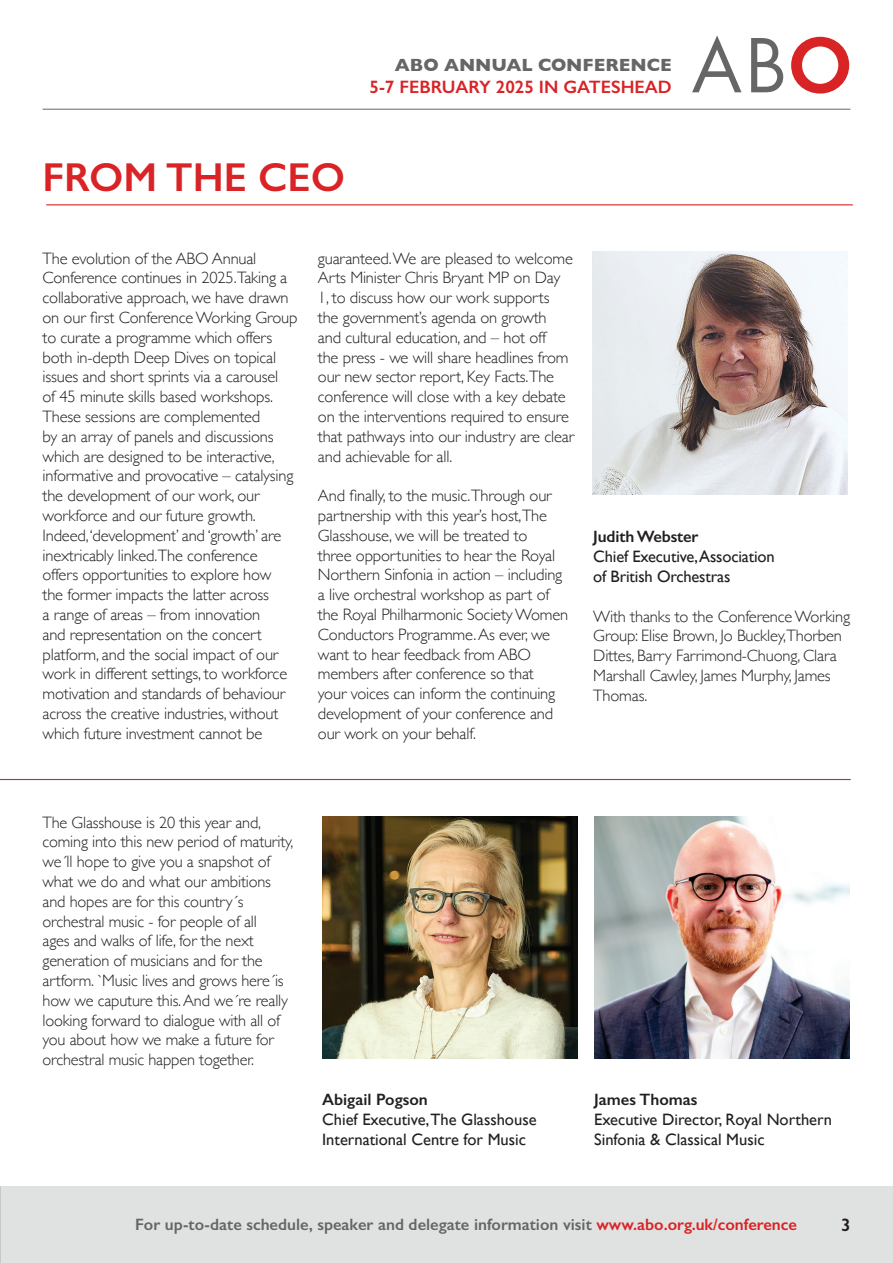
<style>
.page{position:relative;width:893px;height:1263px;background:#fff}
.page>*{position:absolute;margin:0;border:0;box-sizing:border-box;transform-origin:0 0}
.t1{font:600 40.5px "Gill Sans";color:#d92326}
.t2{font:600 18px "Gill Sans";color:#d92326}
.t3{font:700 18px "Gill Sans";color:#656666}
.t4{font:600 18px "Gill Sans";color:#231f20}
.t5{font:300 16.5px/19.8px "Gill Sans";letter-spacing:-.01em;color:#231f20}
.t6{font:16.5px/19.8px "Gill Sans";color:#231f20}
.t7{font:600 16.5px "Gill Sans";color:#656666}
.t8{font:600 16.5px "Gill Sans";letter-spacing:-.01em;color:#231f20}
.s1{font-weight:600}
.s2{color:#d92326}
</style>
<div class="page">
<div style="left:0;top:1187px;width:893px;height:76px;background:#e0e1e1"></div>
<hr style="left:0;top:1187px;width:1px;height:76px;background:#656666">
<svg style="left:692px;top:35px;width:49px;height:57px"></svg>
<svg style="left:751px;top:38px;width:32px;height:54px"></svg>
<svg style="left:791px;top:37px;width:58px;height:57px"></svg>
<hr style="left:43px;top:109px;width:807px;height:1px;background:#656666">
<img style="left:592px;top:252px;width:256px;height:242px">
<hr style="left:46px;top:204px;width:807px;height:1px;background:#d92326">
<img style="left:594px;top:816px;width:255px;height:242px">
<img style="left:322px;top:816px;width:255px;height:242px">
<hr style="left:0;top:779px;width:851px;height:1px;background:#d92326">
<p class="t3" style="left:395px;top:51px;width:278px">ABO ANNUAL CONFERENCE</p>
<p class="t2" style="left:370px;top:76px;width:304px">5-7 FEBRUARY 2025 IN GATESHEAD</p>
<p class="t1" style="left:43px;top:153px;width:304px">FROM THE CEO</p>
<p class="t5" style="left:43px;top:247px;width:257px">The evolution of the ABO Annual Conference continues in 2025.Taking a collaborative approach, we have drawn on our first Conference Working Group to curate a programme which offers both in-depth Deep Dives on topical issues and short sprints via a carousel<br>of 45 minute skills based workshops.<br>These sessions are complemented<br>by an array of panels and discussions which are designed to be interactive, informative and provocative – catalysing the development of our work, our workforce and our future growth.<br>Indeed, ‘development’ and ‘growth’ are inextricably linked.The conference<br>offers opportunities to explore how<br>the former impacts the latter across<br>a range of areas – from innovation<br>and representation on the concert platform, and the social impact of our work in different settings, to workforce motivation and standards of behaviour across the creative industries, without which future investment cannot be</p>
<p class="t5" style="left:318px;top:247px;width:258px">guaranteed. We are pleased to welcome Arts Minister Chris Bryant MP on Day 1, to discuss how our work supports the government’s agenda on growth<br>and cultural education, and – hot off<br>the press - we will share headlines from our new sector report, Key Facts.The conference will close with a key debate on the interventions required to ensure that pathways into our industry are clear and achievable for all.</p>
<p class="t5" style="left:318px;top:485px;width:252px">And finally, to the music.Through our partnership with this year’s host,The Glasshouse, we will be treated to<br>three opportunities to hear the Royal Northern Sinfonia in action – including a live orchestral workshop as part of the Royal Philharmonic Society Women Conductors Programme. As ever, we want to hear feedback from ABO members after conference so that<br>your voices can inform the continuing development of your conference and our work on your behalf.</p>
<p class="t8" style="left:593px;top:527px;width:107px">Judith Webster</p>
<p class="t6" style="left:593px;top:546px;width:183px">Chief Executive,Association of British Orchestras</p>
<p class="t5" style="left:593px;top:605px;width:258px">With thanks to the Conference Working<br>Group: Elise Brown, Jo Buckley,Thorben<br>Dittes, Barry Farrimond-Chuong, Clara<br>Marshall Cawley, James Murphy, James<br>Thomas.</p>
<p class="t5" style="left:43px;top:811px;width:252px">The Glasshouse is 20 this year and, coming into this new period of maturity, we´ll hope to give you a snapshot of what we do and what our ambitions and hopes are for this country´s orchestral music - for people of all<br>ages and walks of life, for the next generation of musicians and for the artform. `Music lives and grows here´is how we caputure this. And we´re really looking forward to dialogue with all of you about how we make a future for orchestral music happen together.</p>
<p class="t8" style="left:322px;top:1089px;width:107px">Abigail Pogson</p>
<p class="t6" style="left:322px;top:1109px;width:216px">Chief Executive,The Glasshouse<br>International Centre for Music</p>
<p class="t6" style="left:594px;top:1089px;width:239px"><span class="s1">James Thomas<br></span>Executive Director, Royal Northern<br>Sinfonia &amp; Classical Music</p>
<p class="t7" style="left:135px;top:1214px;width:663px">For up-to-date schedule, speaker and delegate information visit <span class="s2">www.abo.org.uk/conference</span></p>
<p class="t4" style="left:841px;top:1214px;width:11px">3</p>
</div>
